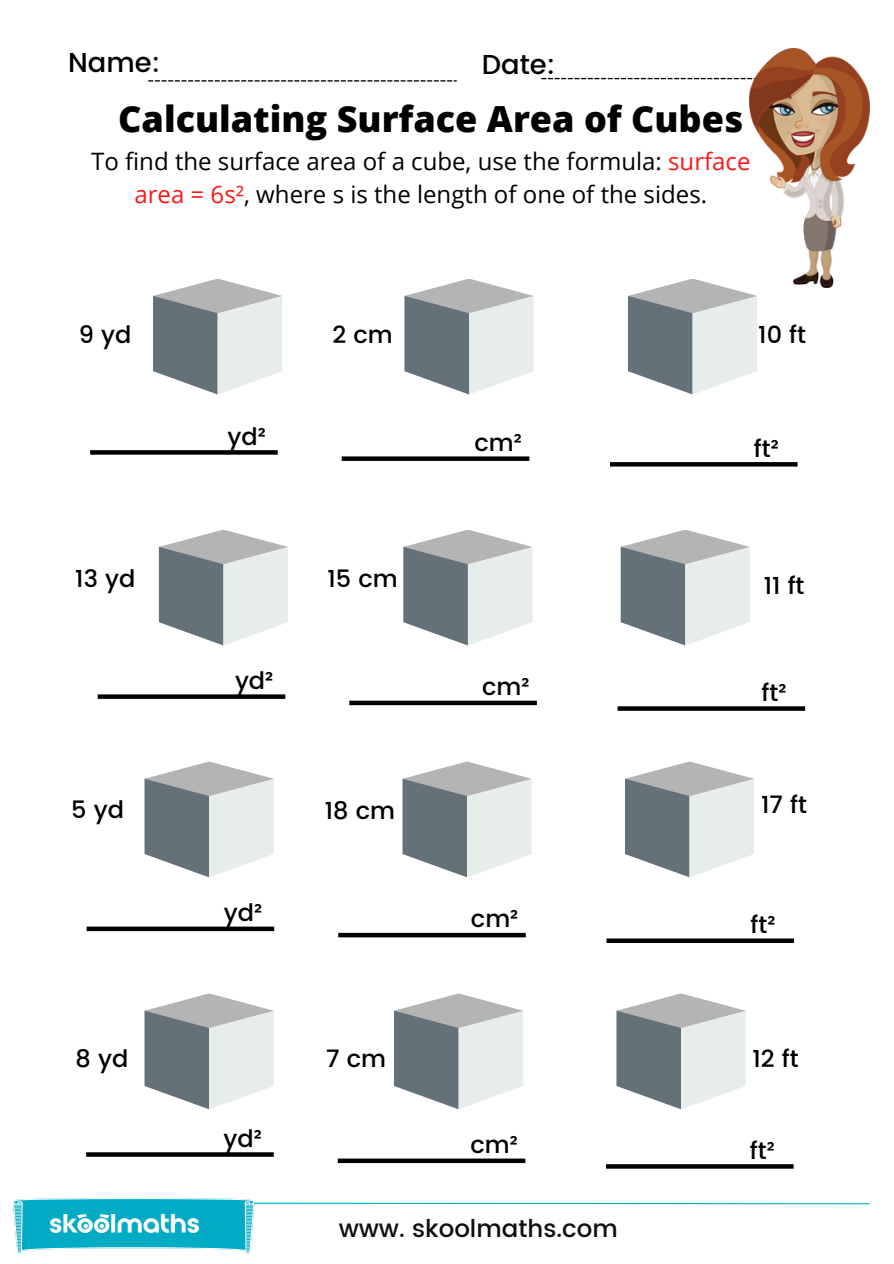
<style>
.page{position:relative;width:894px;height:1264px;background:#fff}
.page>*{position:absolute;margin:0;border:0;box-sizing:border-box;transform-origin:0 0}
.t1{font:800 36px "Open Sans";color:#000}
.t2{font:500 27.3px "Poppins";color:#000}
.t3{font:500 24.45px "Poppins";color:#100f0d}
.t4{font:24px/32.7px "Open Sans";color:#000;text-align:center}
.t5{font:500 24px "Poppins";color:#000}
.s1{color:#ff1616}
</style>
<div class="page">
<svg style="left:148px;top:80px;width:309px;height:2px"></svg>
<svg style="left:541px;top:78px;width:208px;height:1px"></svg>
<img style="left:749px;top:49px;width:119px;height:238px">
<svg style="left:144px;top:993px;width:129px;height:116px"></svg>
<svg style="left:394px;top:993px;width:129px;height:116px"></svg>
<svg style="left:616px;top:993px;width:129px;height:116px"></svg>
<svg style="left:13px;top:1198px;width:857px;height:55px"></svg>
<img style="left:51px;top:1213px;width:147px;height:18px">
<svg style="left:86px;top:1152px;width:188px;height:4px"></svg>
<svg style="left:337px;top:1158px;width:188px;height:4px"></svg>
<svg style="left:606px;top:1164px;width:187px;height:4px"></svg>
<div style="left:87px;top:926px;width:187px;height:5px;background:#000"></div>
<div style="left:338px;top:932px;width:187px;height:5px;background:#000"></div>
<div style="left:606px;top:938px;width:187px;height:5px;background:#000"></div>
<svg style="left:144px;top:761px;width:129px;height:116px"></svg>
<svg style="left:402px;top:761px;width:129px;height:116px"></svg>
<svg style="left:625px;top:761px;width:128px;height:116px"></svg>
<svg style="left:159px;top:530px;width:129px;height:115px"></svg>
<svg style="left:403px;top:530px;width:129px;height:115px"></svg>
<svg style="left:620px;top:530px;width:129px;height:115px"></svg>
<svg style="left:153px;top:279px;width:129px;height:115px"></svg>
<svg style="left:404px;top:279px;width:129px;height:115px"></svg>
<svg style="left:628px;top:278px;width:128px;height:116px"></svg>
<div style="left:98px;top:694px;width:187px;height:5px;background:#000"></div>
<div style="left:349px;top:700px;width:187px;height:5px;background:#000"></div>
<svg style="left:617px;top:706px;width:187px;height:4px"></svg>
<svg style="left:90px;top:450px;width:188px;height:4px"></svg>
<div style="left:341px;top:456px;width:188px;height:5px;background:#000"></div>
<svg style="left:610px;top:462px;width:187px;height:4px"></svg>
<h2 class="t2" style="left:68px;top:47px;width:93px">Name:</h2>
<h2 class="t2" style="left:481px;top:48px;width:75px">Date:</h2>
<h1 class="t1" style="left:118px;top:94px;width:626px">Calculating Surface Area of Cubes</h1>
<p class="t4" style="left:91px;top:145px;width:660px">To find the surface area of a cube, use the formula: <span class="s1">surface area = 6s²</span>, where s is the length of one of the sides.</p>
<p class="t5" style="left:79px;top:320px;width:54px">9 yd</p>
<h2 class="t5" style="left:332px;top:320px;width:62px">2 cm</h2>
<h2 class="t5" style="left:758px;top:320px;width:49px">10 ft</h2>
<h2 class="t5" style="left:227px;top:422px;width:40px">yd²</h2>
<h2 class="t5" style="left:474px;top:428px;width:49px">cm²</h2>
<p class="t5" style="left:753px;top:434px;width:27px">ft²</p>
<h2 class="t5" style="left:75px;top:565px;width:62px">13 yd</h2>
<h2 class="t5" style="left:327px;top:565px;width:72px">15 cm</h2>
<h2 class="t5" style="left:763px;top:571px;width:42px">11 ft</h2>
<h2 class="t5" style="left:235px;top:666px;width:40px">yd²</h2>
<h2 class="t5" style="left:482px;top:673px;width:49px">cm²</h2>
<h2 class="t5" style="left:761px;top:678px;width:27px">ft²</h2>
<h2 class="t5" style="left:71px;top:795px;width:54px">5 yd</h2>
<h2 class="t5" style="left:325px;top:796px;width:72px">18 cm</h2>
<h2 class="t5" style="left:761px;top:791px;width:47px">17 ft</h2>
<h2 class="t5" style="left:224px;top:898px;width:40px">yd²</h2>
<h2 class="t5" style="left:471px;top:905px;width:49px">cm²</h2>
<h2 class="t5" style="left:750px;top:910px;width:27px">ft²</h2>
<h2 class="t5" style="left:76px;top:1044px;width:54px">8 yd</h2>
<h2 class="t5" style="left:326px;top:1044px;width:61px">7 cm</h2>
<h2 class="t5" style="left:752px;top:1044px;width:48px">12 ft</h2>
<h2 class="t5" style="left:223px;top:1124px;width:40px">yd²</h2>
<h2 class="t5" style="left:470px;top:1130px;width:49px">cm²</h2>
<h2 class="t5" style="left:749px;top:1136px;width:27px">ft²</h2>
<h2 class="t3" style="left:338px;top:1214px;width:280px">www. skoolmaths.com</h2>
</div>
